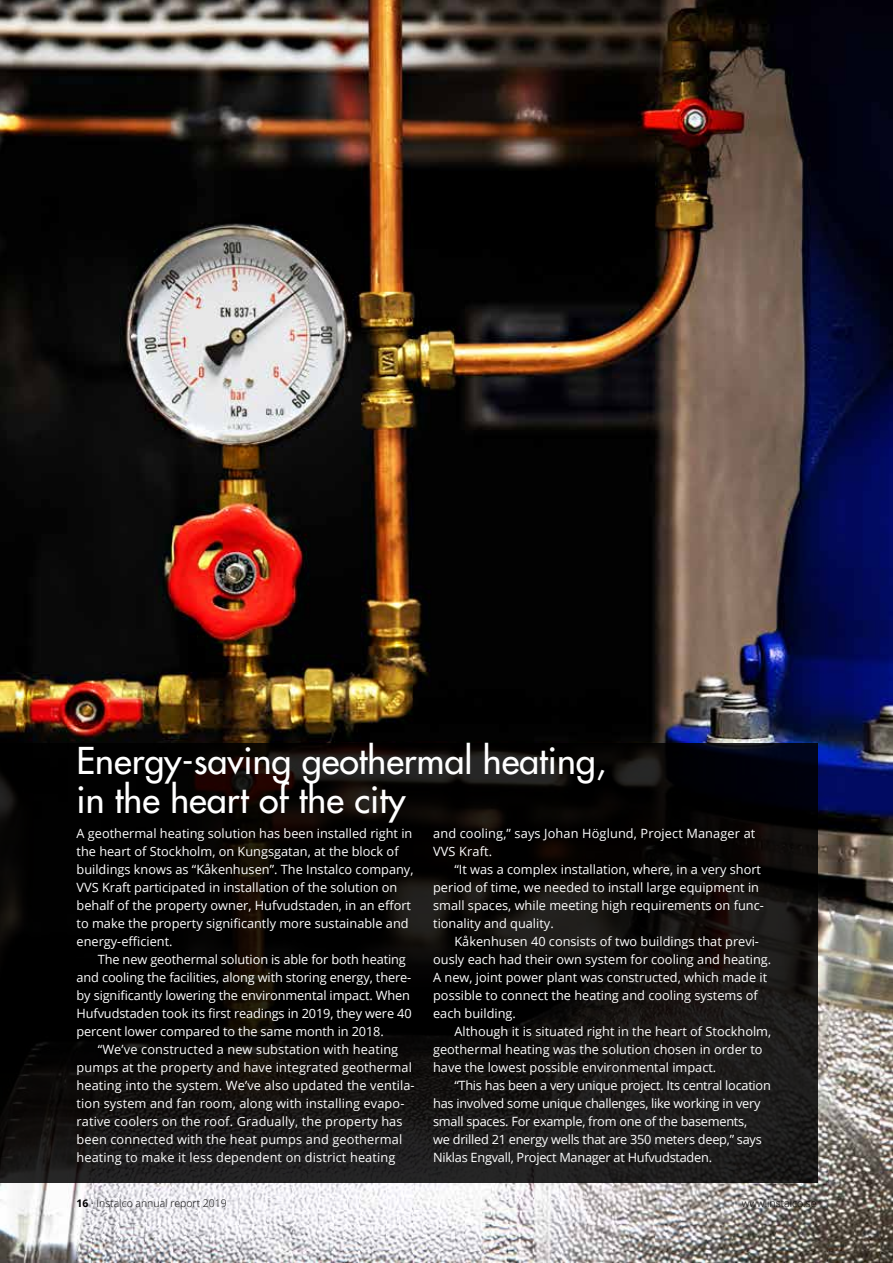
<style>
.page{position:relative;width:893px;height:1263px;background:#fff}
.page>*{position:absolute;margin:0;border:0;box-sizing:border-box;transform-origin:0 0}
.t1{font:500 36px/39px "Futura Std";color:#fff}
.t2{font:12.75px/18px "Open Sans";color:#fff}
.t3{font:12.75px/18px "Open Sans";letter-spacing:-.02em;color:#fff}
.t4{font:300 10.5px "Open Sans";color:#000}
.s1{font-weight:700}
</style>
<div class="page">
<img style="left:0;top:0;width:893px;height:1263px">
<svg style="left:0;top:743px;width:817px;height:439px;background:#0e0c0b"></svg>
<h1 class="t1" style="left:77px;top:741px;width:531px">Energy-saving geothermal heating, in the heart of the city</h1>
<p class="t2" style="left:77px;top:824px;width:338px">A geothermal heating solution has been installed right in the heart of Stockholm, on Kungsgatan, at the block of buildings knows as “Kåkenhusen”. The Instalco company, VVS Kraft participated in installation of the solution on behalf of the property owner, Hufvudstaden, in an effort to make the property significantly more sustainable and energy-efficient.</p>
<p class="t2" style="left:77px;top:950px;width:337px;text-indent:21px">The new geothermal solution is able for both heating and cooling the facilities, along with storing energy, there&shy;by significantly lowering the environmental impact. When Hufvudstaden took its first readings in 2019, they were 40 percent lower compared to the same month in 2018.</p>
<p class="t2" style="left:77px;top:1040px;width:340px;text-indent:21px">“We’ve constructed a new substation with heating pumps at the property and have integrated geothermal heating into the system. We’ve also updated the ventila&shy;tion system and fan room, along with installing evapo&shy;rative coolers on the roof. Gradually, the property has been connected with the heat pumps and geothermal heating to make it less dependent on district heating</p>
<p class="t2" style="left:433px;top:824px;width:324px">and cooling,” says Johan Höglund, Project Manager at<br>VVS Kraft.</p>
<p class="t2" style="left:433px;top:860px;width:332px;text-indent:21px">“It was a complex installation, where, in a very short period of time, we needed to install large equipment in small spaces, while meeting high requirements on func&shy;tionality and quality.</p>
<p class="t2" style="left:433px;top:932px;width:340px;text-indent:21px">Kåkenhusen 40 consists of two buildings that previ&shy;ously each had their own system for cooling and heating.<br>A new, joint power plant was constructed, which made it possible to connect the heating and cooling systems of each building.</p>
<p class="t2" style="left:433px;top:1022px;width:340px;text-indent:21px">Although it is situated right in the heart of Stockholm, geothermal heating was the solution chosen in order to have the lowest possible environmental impact.</p>
<p class="t3" style="left:433px;top:1076px;width:339px;text-indent:21px">“This has been a very unique project. Its central location has involved some unique challenges, like working in very small spaces. For example, from one of the basements,<br>we drilled 21 energy wells that are 350 meters deep,” says Niklas Engvall, Project Manager at Hufvudstaden.</p>
<p class="t4" style="left:77px;top:1196px;width:152px"><span class="s1">16</span> · Instalco annual report 2019</p>
<p class="t4" style="left:742px;top:1196px;width:76px">www.instalco.se</p>
</div>
